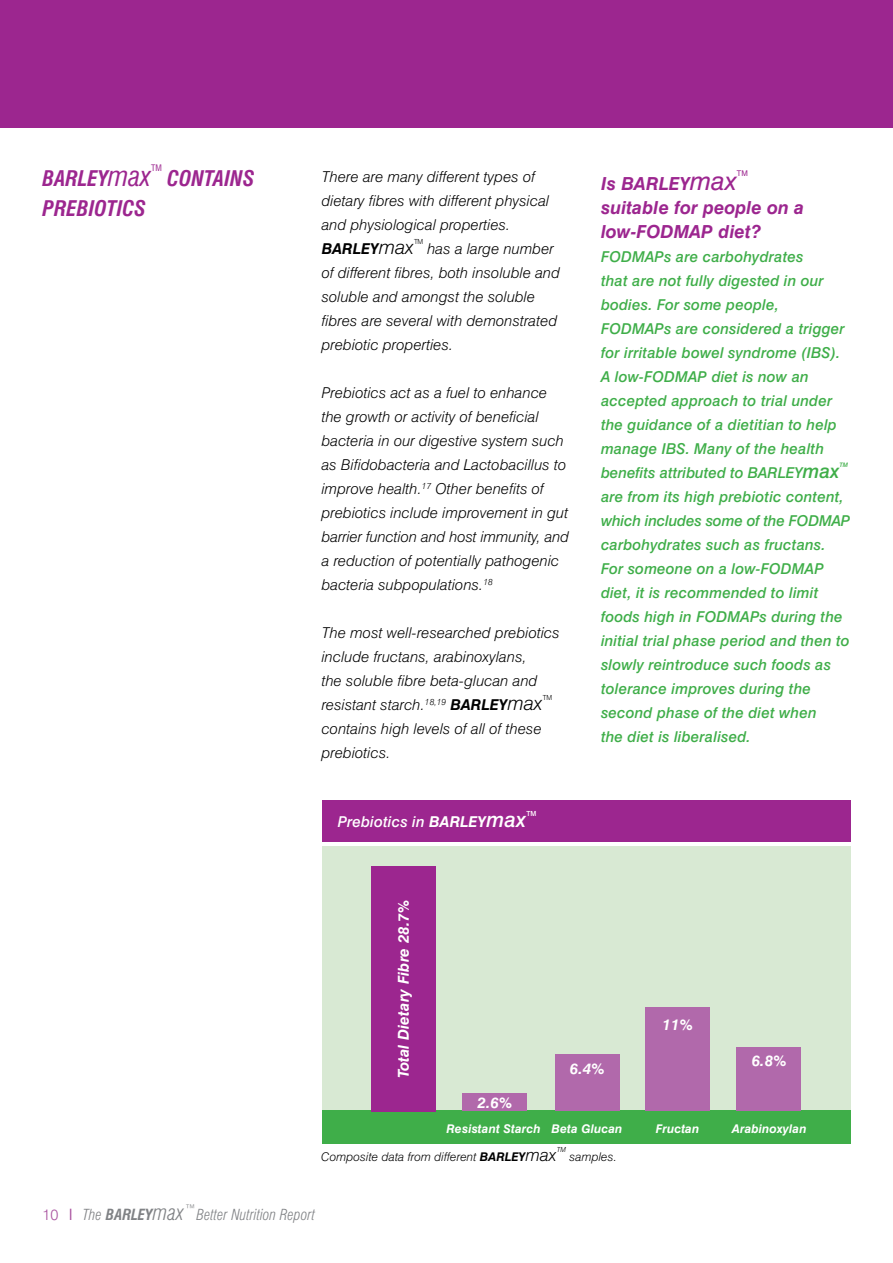
<style>
.page{position:relative;width:893px;height:1263px;background:#fff}
.page>*{position:absolute;margin:0;border:0;box-sizing:border-box;transform-origin:0 0}
.t1{font:italic 700 condensed 21px "Swiss 721 BT";color:#9c268f}
.t2{font:italic 700 18px/24px "Swiss 721 BT";letter-spacing:.01em;color:#9c268f}
.t3{font:italic 300 15px/24px "Swiss 721 BT";letter-spacing:.01em;color:#000}
.t4{font:italic 500 15px/24px "Swiss 721 BT";letter-spacing:.01em;color:#3fae49}
.t5{font:italic 300 condensed 15px "Swiss 721 BT";color:#808285}
.t6{font:italic 700 15px "Swiss 721 BT";letter-spacing:.01em;color:#fff}
.t7{font:italic 500 15px "Swiss 721 BT";letter-spacing:.01em;color:#fff}
.t8{font:italic 700 12px "Swiss 721 BT";letter-spacing:.01em;color:#fff}
.t9{font:italic 300 12px "Swiss 721 BT";letter-spacing:.01em;color:#000}
.t10{font:condensed 8.7px "Swiss 721 BT";color:#9c268f}
.t11{font:7.8px "Swiss 721 BT";color:#9c268f}
.t12{font:300 7.05px "Swiss 721 BT";color:#000}
.t13{font:500 7.05px "Swiss 721 BT";color:#fff}
.t14{font:italic 300 7.05px "Swiss 721 BT";color:#000}
.t15{font:italic 500 6.15px "Swiss 721 BT";color:#3fae49}
.s1{font-weight:400;font-size:27px}
.s2{font-weight:700}
.s3{font-size:19.5px}
.s4{font-size:21px}
.s5{font-weight:400;font-size:25.5px}
.s6{font-size:17.25px}
.s7{font-style:normal;font-stretch:normal;color:#aa55a1}
.s8{font-weight:400;font-style:normal;color:#aa55a1}
</style>
<div class="page">
<div style="left:0;top:0;width:893px;height:128px;background:#9c268f"></div>
<div style="left:322px;top:846px;width:528px;height:298px;background:#d8e9d3"></div>
<div style="left:322px;top:1110px;width:528px;height:34px;background:#3fae49"></div>
<div style="left:322px;top:800px;width:528px;height:42px;background:#9c268f"></div>
<div style="left:371px;top:866px;width:65px;height:246px;background:#9c268f"></div>
<div style="left:462px;top:1094px;width:65px;height:17px;background:#b169ab"></div>
<div style="left:555px;top:1054px;width:64px;height:57px;background:#b169ab"></div>
<div style="left:645px;top:1007px;width:65px;height:104px;background:#b169ab"></div>
<div style="left:736px;top:1047px;width:65px;height:64px;background:#b169ab"></div>
<p class="t10" style="left:151px;top:163px;width:12px">TM</p>
<h1 class="t1" style="left:167px;top:166px;width:89px">CONTAINS</h1>
<h1 class="t1" style="left:43px;top:166px;width:110px">BARLEY<span class="s1">max</span></h1>
<h1 class="t1" style="left:43px;top:196px;width:105px">PREBIOTICS</h1>
<p class="t3" style="left:322px;top:164px;width:229px">There are many different types of dietary fibres with different physical and physiological properties.<br><span class="s2">BARLEY</span><span class="s3">max</span></p>
<p class="t12" style="left:414px;top:237px;width:11px">TM</p>
<p class="t3" style="left:322px;top:236px;width:240px;text-indent:106px">has a large number of different fibres, both insoluble and soluble and amongst the soluble fibres are several with demonstrated prebiotic properties.</p>
<p class="t3" style="left:322px;top:380px;width:249px">Prebiotics act as a fuel to enhance the growth or activity of beneficial bacteria in our digestive system such as Bifidobacteria and Lactobacillus to improve health.<sup>17</sup> Other benefits of prebiotics include improvement in gut barrier function and host immunity, and a reduction of potentially pathogenic bacteria subpopulations.<sup>18</sup></p>
<p class="t3" style="left:322px;top:620px;width:239px">The most well-researched prebiotics include fructans, arabinoxylans,<br>the soluble fibre beta-glucan and resistant starch.<sup>18,19</sup> <span class="s2">BARLEY</span><span class="s3">max</span></p>
<p class="t12" style="left:543px;top:693px;width:11px">TM</p>
<p class="t3" style="left:322px;top:716px;width:221px">contains high levels of all of these prebiotics.</p>
<p class="t13" style="left:526px;top:809px;width:12px">TM</p>
<p class="t7" style="left:338px;top:813px;width:190px">Prebiotics in <span class="s2">BARLEY</span><span class="s4">max</span></p>
<p class="t11" style="left:737px;top:169px;width:13px">TM</p>
<p class="t2" style="left:601px;top:195px;width:205px">suitable for people on a low-FODMAP diet?</p>
<p class="t4" style="left:601px;top:244px;width:245px">FODMAPs are carbohydrates<br>that are not fully digested in our bodies. For some people,<br>FODMAPs are considered a trigger for irritable bowel syndrome (IBS).<br>A low-FODMAP diet is now an accepted approach to trial under the guidance of a dietitian to help manage IBS. Many of the health benefits attributed to BARLEY<span class="s3">max</span></p>
<p class="t2" style="left:601px;top:171px;width:137px">Is BARLEY<span class="s5">max</span></p>
<p class="t15" style="left:839px;top:461px;width:10px">TM</p>
<p class="t4" style="left:601px;top:484px;width:251px">are from its high prebiotic content, which includes some of the FODMAP carbohydrates such as fructans.<br>For someone on a low-FODMAP diet, it is recommended to limit foods high in FODMAPs during the initial trial phase period and then to slowly reintroduce such foods as tolerance improves during the second phase of the diet when<br>the diet is liberalised.</p>
<p class="t6" style="left:394px;top:1078px;width:179px;rotate:-90deg">Total Dietary Fibre 28.7%</p>
<p class="t6" style="left:477px;top:1093px;width:36px">2.6%</p>
<p class="t6" style="left:570px;top:1059px;width:36px">6.4%</p>
<p class="t6" style="left:662px;top:1015px;width:32px">11%</p>
<p class="t6" style="left:752px;top:1051px;width:36px">6.8%</p>
<p class="t8" style="left:447px;top:1121px;width:177px">Resistant Starch Beta Glucan</p>
<p class="t8" style="left:656px;top:1121px;width:45px">Fructan</p>
<p class="t8" style="left:732px;top:1121px;width:76px">Arabinoxylan</p>
<p class="t9" style="left:321px;top:1149px;width:237px">Composite data from different <span class="s2">BARLEY</span><span class="s6">max</span></p>
<p class="t14" style="left:557px;top:1145px;width:11px">TM</p>
<p class="t9" style="left:569px;top:1149px;width:49px">samples.</p>
<p class="t5" style="left:43px;top:1205px;width:274px"><span class="s7">10</span> <span class="s8">I</span> The <span class="s2">BARLEY</span><span class="s4">max</span><sup>™</sup>Better Nutrition Report</p>
</div>
